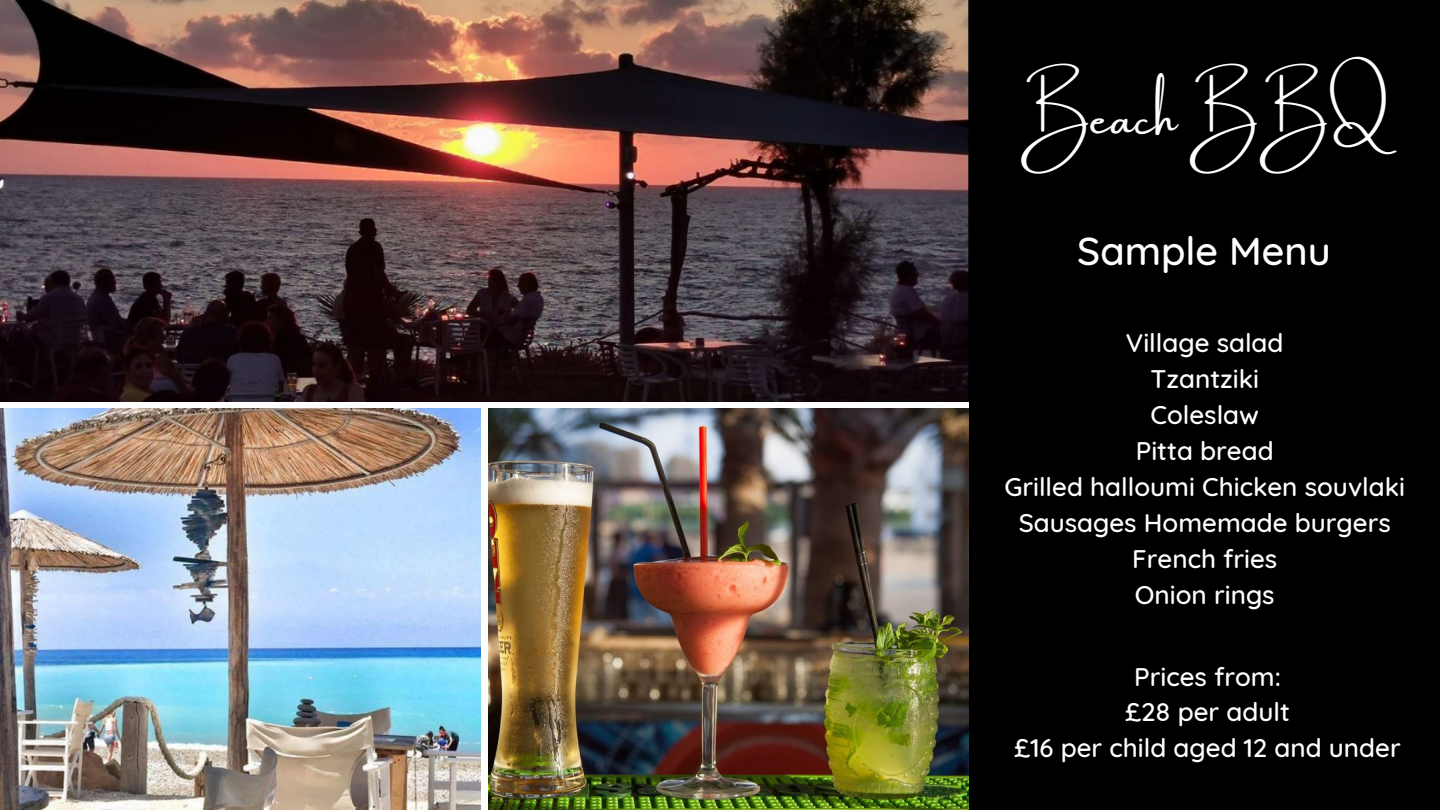
<style>
.page{position:relative;width:1440px;height:810px;background:#fff}
.page>*{position:absolute;margin:0;border:0;box-sizing:border-box;transform-origin:0 0}
.t1{font:45px "Amsterdam One";color:#fff}
.t2{font:500 39.7px "Quicksand";color:#fff}
.t3{font:500 26px/36px "Quicksand";color:#fff;text-align:center}
</style>
<div class="page">
<img style="left:0;top:0;width:970px;height:401px">
<img style="left:0;top:409px;width:481px;height:401px">
<img style="left:488px;top:409px;width:482px;height:401px">
<div style="left:970px;top:0;width:470px;height:810px;background:#000"></div>
<p class="t1" style="left:1021px;top:94px;width:369px">Beach BBQ</p>
<h1 class="t2" style="left:1077px;top:225px;width:255px">Sample Menu</h1>
<h2 class="t3" style="left:1126px;top:324px;width:159px">Village salad</h2>
<p class="t3" style="left:1151px;top:360px;width:110px">Tzantziki</p>
<p class="t3" style="left:1151px;top:396px;width:110px">Coleslaw</p>
<p class="t3" style="left:1136px;top:432px;width:139px">Pitta bread</p>
<p class="t3" style="left:1004px;top:468px;width:402px">Grilled halloumi Chicken souvlaki<br>Sausages Homemade burgers<br>French fries</p>
<p class="t3" style="left:1135px;top:576px;width:141px">Onion rings</p>
<p class="t3" style="left:1134px;top:658px;width:148px">Prices from:</p>
<p class="t3" style="left:1125px;top:694px;width:166px">£28 per adult</p>
<p class="t3" style="left:1014px;top:729px;width:388px">£16 per child aged 12 and under</p>
</div>
